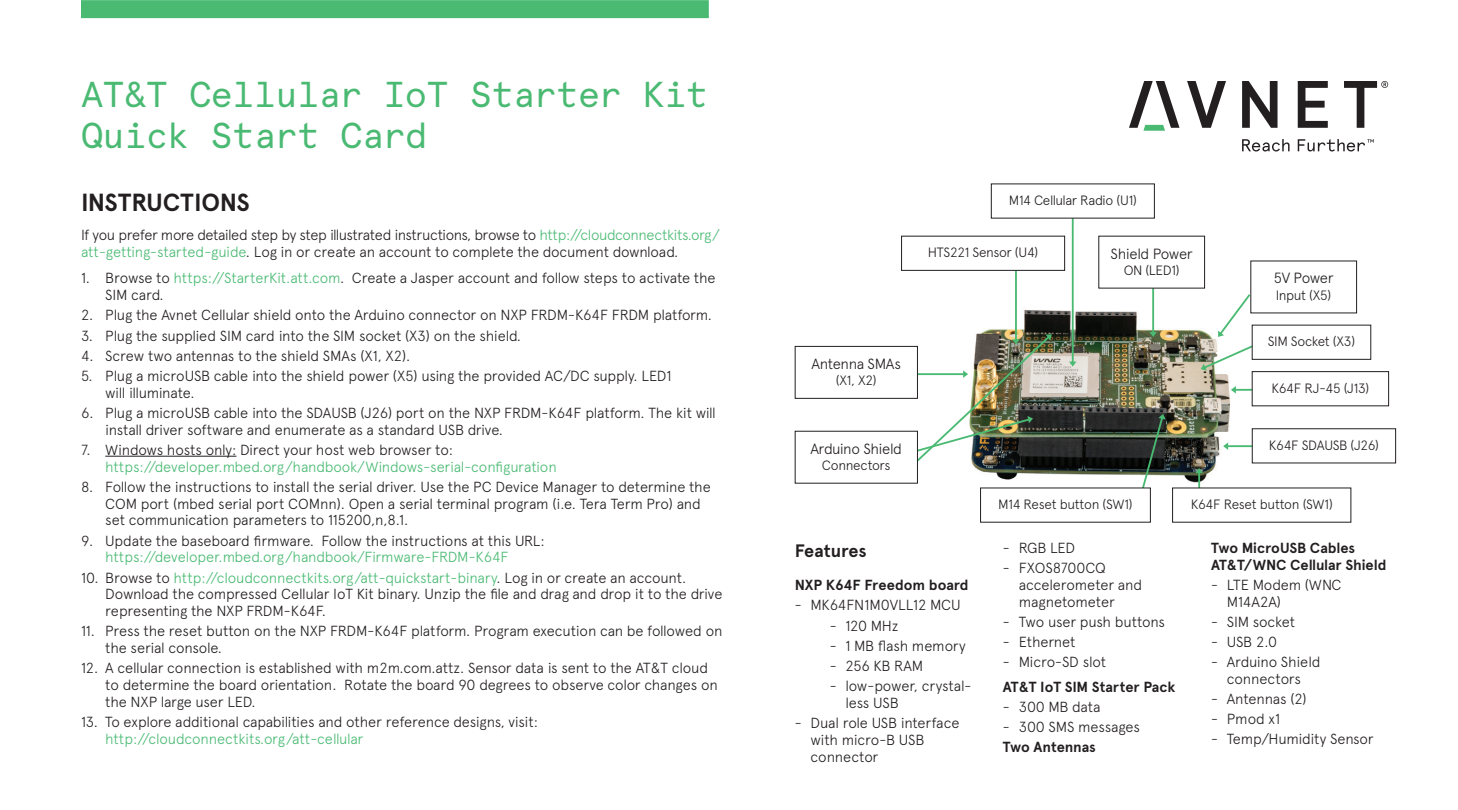
<style>
.page{position:relative;width:1458px;height:810px;background:#fff}
.page>*{position:absolute;margin:0;border:0;box-sizing:border-box;transform-origin:0 0}
.t1{font:36px/40.5px "Apercu Avnet Mono";letter-spacing:-.02em;color:#4aba73}
.t2{font:700 24.75px "Apercu Pro";letter-spacing:-.005em;color:#231f20}
.t3{font:700 18px "Apercu Avnet";color:#231f20}
.t4{font:300 14.85px "Apercu Pro";letter-spacing:-.03em;color:#231f20}
.t5{font:300 14.62px/16.9px "Apercu Pro";letter-spacing:-.015em;color:#231f20}
.t6{font:300 14.62px "Apercu Pro";letter-spacing:-.01em;color:#4aba73}
.t7{font:700 14.62px/16.9px "Apercu Pro";letter-spacing:-.005em;color:#231f20}
.t8{font:300 13.5px "Apercu Pro";letter-spacing:-.025em;color:#231f20}
.s1{color:#4aba73}
.s2{font-family:"Apercu Avnet"}
</style>
<div class="page">
<hr style="left:105px;top:456px;width:131px;height:1px;background:#231f20">
<hr style="left:1072px;top:211px;width:2px;height:153px;background:#4aba73">
<svg style="left:991px;top:183px;width:164px;height:36px"></svg>
<svg style="left:795px;top:236px;width:601px;height:287px"></svg>
<svg style="left:1129px;top:81px;width:51px;height:50px"></svg>
<svg style="left:1298px;top:81px;width:30px;height:47px"></svg>
<svg style="left:1187px;top:81px;width:39px;height:47px"></svg>
<svg style="left:1242px;top:81px;width:36px;height:47px"></svg>
<svg style="left:1344px;top:81px;width:44px;height:47px"></svg>
<svg style="left:1242px;top:139px;width:48px;height:12px"></svg>
<svg style="left:1298px;top:139px;width:76px;height:12px"></svg>
<div style="left:81px;top:0;width:628px;height:18px;background:#4aba73"></div>
<h1 class="t1" style="left:81px;top:71px;width:629px">AT&amp;T Cellular IoT Starter Kit<br>Quick Start Card</h1>
<h2 class="t2" style="left:81px;top:184px;width:170px">INSTRUCTIONS</h2>
<p class="t5" style="left:81px;top:225px;width:641px">If you prefer more detailed step by step illustrated instructions, browse to <span class="s1">http://cloudconnectkits.org/ att-getting-started-guide</span>. Log in or create an account to complete the document download.</p>
<p class="t5" style="left:105px;top:269px;width:612px;text-indent:-24px">1. Browse to <span class="s1">https://StarterKit.att.com</span>. Create a Jasper account and follow steps to activate the<br>SIM card.</p>
<p class="t5" style="left:81px;top:306px;width:633px">2. Plug the Avnet Cellular shield onto the Arduino connector on NXP FRDM-K64F FRDM platform.</p>
<p class="t5" style="left:81px;top:326px;width:442px">3. Plug the supplied SIM card into the SIM socket (X3) on the shield.</p>
<p class="t5" style="left:81px;top:346px;width:331px">4. Screw two antennas to the shield SMAs (X1, X2).</p>
<p class="t5" style="left:105px;top:366px;width:568px;text-indent:-24px">5. Plug a microUSB cable into the shield power (X5) using the provided AC/DC supply. LED1 will illuminate.</p>
<p class="t5" style="left:105px;top:403px;width:612px;text-indent:-24px">6. Plug a microUSB cable into the SDAUSB (J26) port on the NXP FRDM-K64F platform. The kit will install driver software and enumerate as a standard USB drive.</p>
<p class="t5" style="left:81px;top:440px;width:374px">7. Windows hosts only: Direct your host web browser to:</p>
<p class="t6" style="left:105px;top:456px;width:453px">https://developer.mbed.org/handbook/Windows-serial-configuration</p>
<p class="t5" style="left:105px;top:477px;width:607px;text-indent:-24px">8. Follow the instructions to install the serial driver. Use the PC Device Manager to determine the<br>COM port (mbed serial port COMnn). Open a serial terminal program (i.e. Tera Term Pro) and set communication parameters to 115200,n,8.1.</p>
<p class="t5" style="left:81px;top:531px;width:465px">9. Update the baseboard firmware. Follow the instructions at this URL:</p>
<p class="t6" style="left:105px;top:546px;width:405px">https://developer.mbed.org/handbook/Firmware-FRDM-K64F</p>
<p class="t5" style="left:105px;top:568px;width:619px;text-indent:-24px">10. Browse to <span class="s1">http://cloudconnectkits.org/att-quickstart-binary</span>. Log in or create an account.<br>Download the compressed Cellular IoT Kit binary. Unzip the file and drag and drop it to the drive representing the NXP FRDM-K64F.</p>
<p class="t5" style="left:105px;top:622px;width:619px;text-indent:-24px">11. Press the reset button on the NXP FRDM-K64F platform. Program execution can be followed on the serial console.</p>
<p class="t5" style="left:105px;top:659px;width:614px;text-indent:-24px">12. A cellular connection is established with m2m.com.attz. Sensor data is sent to the AT&amp;T cloud to determine the board orientation. Rotate the board 90 degrees to observe color changes on the NXP large user LED.</p>
<p class="t5" style="left:81px;top:712px;width:459px">13. To explore additional capabilities and other reference designs, visit:</p>
<p class="t6" style="left:105px;top:728px;width:260px">http://cloudconnectkits.org/att-cellular</p>
<p class="t4" style="left:812px;top:352px;width:91px">Antenna SMAs</p>
<p class="t8" style="left:836px;top:370px;width:42px">(X1, X2)</p>
<p class="t4" style="left:810px;top:437px;width:93px">Arduino Shield</p>
<p class="t8" style="left:822px;top:455px;width:70px">Connectors</p>
<p class="t8" style="left:1009px;top:190px;width:130px">M14 Cellular Radio (U1)</p>
<p class="t8" style="left:928px;top:242px;width:112px">HTS221 Sensor (U4)</p>
<p class="t4" style="left:1111px;top:242px;width:84px">Shield Power</p>
<p class="t8" style="left:1124px;top:260px;width:57px">ON (LED1)</p>
<p class="t4" style="left:1274px;top:267px;width:61px">5V Power</p>
<p class="t8" style="left:1276px;top:285px;width:57px">Input (X5)</p>
<p class="t8" style="left:1268px;top:331px;width:89px">SIM Socket (X3)</p>
<p class="t8" style="left:1271px;top:378px;width:100px">K64F RJ-45 (J13)</p>
<p class="t8" style="left:1269px;top:435px;width:112px">K64F SDAUSB (J26)</p>
<p class="t8" style="left:998px;top:494px;width:136px">M14 Reset button (SW1)</p>
<p class="t8" style="left:1191px;top:494px;width:144px">K64F Reset button (SW1)</p>
<p class="t3" style="left:795px;top:537px;width:74px">Features</p>
<p class="t7" style="left:795px;top:576px;width:175px">NXP K64F Freedom board</p>
<p class="t5" style="left:795px;top:596px;width:167px">- MK64FN1M0VLL12 MCU</p>
<p class="t5" style="left:830px;top:616px;width:70px"><span class="s2">-</span> 120 MHz</p>
<p class="t5" style="left:830px;top:636px;width:138px"><span class="s2">-</span> 1 MB flash memory</p>
<p class="t5" style="left:830px;top:656px;width:95px"><span class="s2">-</span> 256 KB RAM</p>
<p class="t5" style="left:845px;top:676px;width:128px;text-indent:-16px"><span class="s2">-</span> low-power, crystal&shy;less USB</p>
<p class="t5" style="left:811px;top:713px;width:150px;text-indent:-16px">- Dual role USB interface with micro-B USB connector</p>
<p class="t5" style="left:1003px;top:538px;width:74px">- RGB LED</p>
<p class="t5" style="left:1019px;top:558px;width:125px;text-indent:-16px">- FXOS8700CQ accelerometer and magnetometer</p>
<p class="t5" style="left:1003px;top:612px;width:164px">- Two user push buttons</p>
<p class="t5" style="left:1003px;top:632px;width:74px">- Ethernet</p>
<p class="t5" style="left:1003px;top:652px;width:105px">- Micro-SD slot</p>
<p class="t7" style="left:1003px;top:677px;width:174px">AT&amp;T IoT SIM Starter Pack</p>
<p class="t5" style="left:1003px;top:697px;width:99px">- 300 MB data</p>
<p class="t5" style="left:1003px;top:717px;width:139px">- 300 SMS messages</p>
<p class="t7" style="left:1003px;top:738px;width:95px">Two Antennas</p>
<p class="t7" style="left:1211px;top:538px;width:177px">Two MicroUSB Cables<br>AT&amp;T/WNC Cellular Shield</p>
<p class="t5" style="left:1227px;top:575px;width:116px;text-indent:-16px">- LTE Modem (WNC<br>M14A2A)</p>
<p class="t5" style="left:1211px;top:612px;width:86px">- SIM socket</p>
<p class="t5" style="left:1211px;top:632px;width:68px">- USB 2.0</p>
<p class="t5" style="left:1211px;top:652px;width:111px;text-align:center">- Arduino Shield connectors</p>
<p class="t5" style="left:1211px;top:689px;width:97px">- Antennas (2)</p>
<p class="t5" style="left:1211px;top:709px;width:71px">- Pmod x1</p>
<p class="t5" style="left:1211px;top:729px;width:164px">- Temp/Humidity Sensor</p>
</div>
